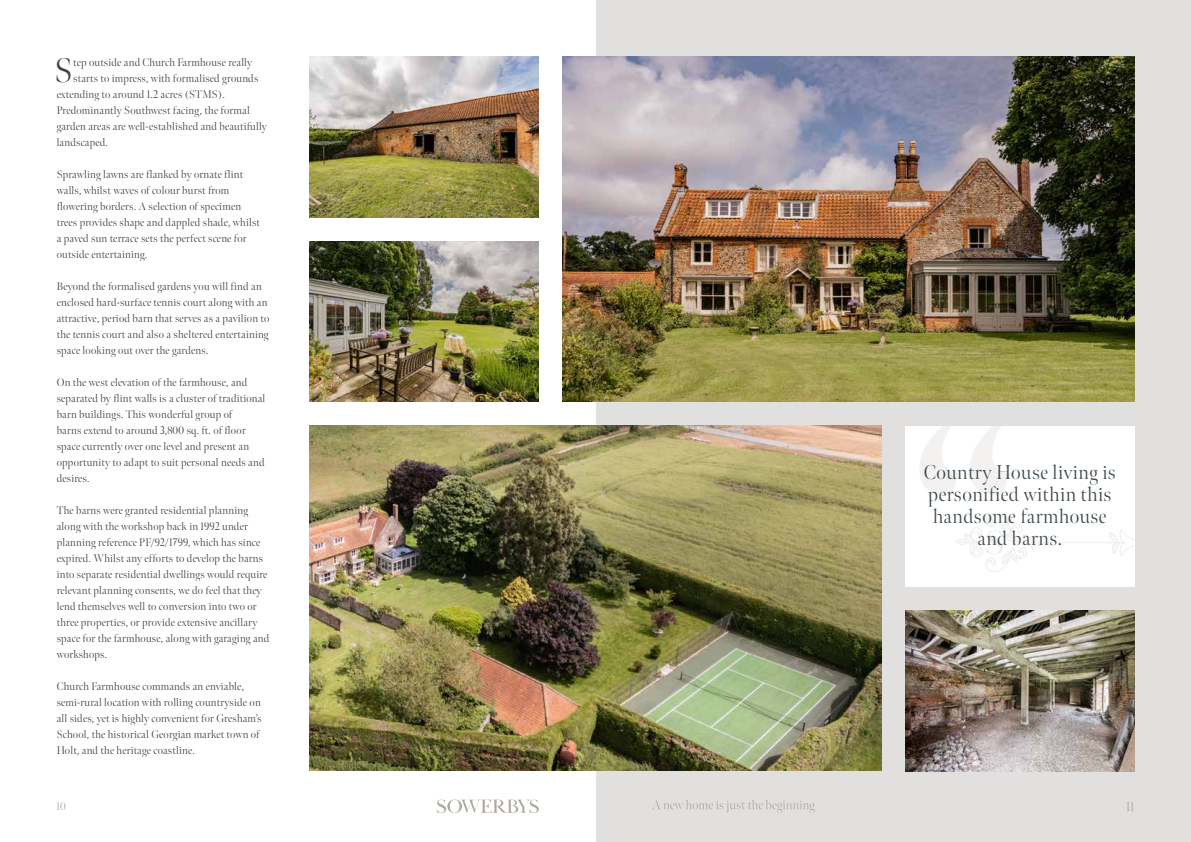
<style>
.page{position:relative;width:1191px;height:842px;background:#fff}
.page>*{position:absolute;margin:0;border:0;box-sizing:border-box;transform-origin:0 0}
.t1{font:300 34px "Meno Banner";color:#434141}
.t2{font:300 20px/22px "Meno Banner";letter-spacing:.025em;color:#3e4b47;text-align:center}
.t3{font:300 13px "Meno Banner";color:#ada8a0}
.t4{font:300 11px/16px "Meno Banner";letter-spacing:.02em;color:#434141}
.t5{font:300 11px "Meno Banner";color:#ada8a0}
</style>
<div class="page">
<div style="left:595px;top:0;width:596px;height:842px;background:#e2e0df"></div>
<svg style="left:437px;top:799px;width:102px;height:14px"></svg>
<svg style="left:652px;top:800px;width:162px;height:13px"></svg>
<div style="left:905px;top:426px;width:229px;height:160px;background:#fff"></div>
<svg style="left:920px;top:426px;width:89px;height:69px"></svg>
<svg style="left:956px;top:513px;width:178px;height:59px"></svg>
<img style="left:905px;top:611px;width:229px;height:160px">
<img style="left:310px;top:426px;width:571px;height:345px">
<img style="left:563px;top:57px;width:571px;height:345px">
<img style="left:310px;top:57px;width:229px;height:160px">
<img style="left:310px;top:241px;width:229px;height:161px">
<h1 class="t1" style="left:54px;top:50px;width:20px">S</h1>
<p class="t4" style="left:73px;top:54px;width:180px">tep outside and Church Farmhouse really</p>
<p class="t4" style="left:73px;top:70px;width:187px">starts to impress, with formalised grounds</p>
<p class="t4" style="left:57px;top:86px;width:170px">extending to around 1.2 acres (STMS).</p>
<p class="t4" style="left:57px;top:102px;width:195px">Predominantly Southwest facing, the formal</p>
<p class="t4" style="left:57px;top:118px;width:212px">garden areas are well-established and beautifully</p>
<p class="t4" style="left:57px;top:134px;width:53px">landscaped.</p>
<p class="t4" style="left:57px;top:166px;width:205px">Sprawling lawns are flanked by ornate flint walls, whilst waves of colour burst from flowering borders. A selection of specimen trees provides shape and dappled shade, whilst a paved sun terrace sets the perfect scene for outside entertaining.</p>
<p class="t4" style="left:57px;top:278px;width:214px">Beyond the formalised gardens you will find an enclosed hard-surface tennis court along with an attractive, period barn that serves as a pavilion to the tennis court and also a sheltered entertaining space looking out over the gardens.</p>
<p class="t4" style="left:57px;top:374px;width:210px">On the west elevation of the farmhouse, and separated by flint walls is a cluster of traditional barn buildings. This wonderful group of<br>barns extend to around 3,800 sq. ft. of floor space currently over one level and present an opportunity to adapt to suit personal needs and desires.</p>
<p class="t4" style="left:57px;top:502px;width:214px">The barns were granted residential planning along with the workshop back in 1992 under planning reference PF/92/1799, which has since expired. Whilst any efforts to develop the barns into separate residential dwellings would require relevant planning consents, we do feel that they lend themselves well to conversion into two or three properties, or provide extensive ancillary space for the farmhouse, along with garaging and workshops.</p>
<p class="t4" style="left:57px;top:678px;width:206px">Church Farmhouse commands an enviable, semi-rural location with rolling countryside on all sides, yet is highly convenient for Gresham’s School, the historical Georgian market town of Holt, and the heritage coastline.</p>
<h2 class="t2" style="left:923px;top:461px;width:194px">Country House living is personified within this handsome farmhouse and barns.</h2>
<p class="t5" style="left:57px;top:799px;width:11px">10</p>
<p class="t3" style="left:1126px;top:798px;width:10px">11</p>
</div>
